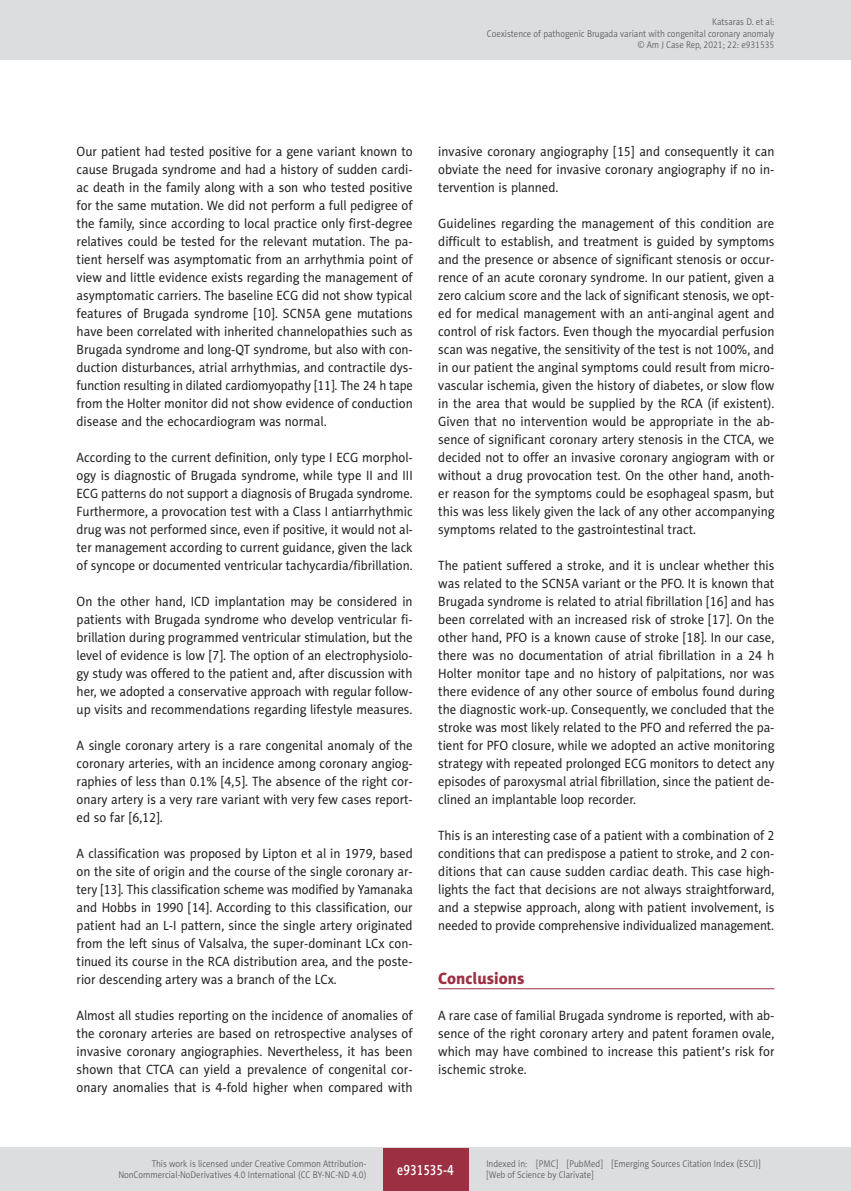
<style>
.page{position:relative;width:851px;height:1191px;background:#fff}
.page>*{position:absolute;margin:0;border:0;box-sizing:border-box;transform-origin:0 0}
.AJCR_Headline_1{font:16.5px "Naomi Sans EFN Heavy";color:#9d2f42}
.t1{font:15px "Naomi Sans EFN Medium";color:#fff;scale:.8 1}
.AJCR_Body{font:13.5px/18px "Naomi Sans EFN";color:#231f20;text-align:justify;scale:.95 1}
.AJCR_Body-2{font:13.5px/18px "Naomi Sans EFN";color:#231f20;text-align:justify;scale:.94 1}
.t2{font:9.75px/11.2px "Naomi Sans EFN Light";color:#57585a;text-align:right;scale:.9 1}
</style>
<div class="page">
<hr style="left:438px;top:988px;width:336px;height:1px;background:#9d2f42">
<div style="left:0;top:0;width:850px;height:60px;background:#dcdddf"></div>
<hr style="left:850px;top:0;width:1px;height:60px;background:#dcdddf">
<div style="left:0;top:1148px;width:850px;height:43px;background:#dcdddf"></div>
<div style="left:383px;top:1147px;width:85px;height:43px;background:#9d2f42"></div>
<p class="t2" style="left:486px;top:16px;width:321px">Katsaras D. et al:<br>Coexistence of pathogenic Brugada variant with congenital coronary anomaly © Am J Case Rep, 2021; 22: e931535</p>
<p class="AJCR_Body" style="left:77px;top:142px;width:355px">Our patient had tested positive for a gene variant known to cause Brugada syndrome and had a history of sudden cardi&shy;ac death in the family along with a son who tested positive for the same mutation. We did not perform a full pedigree of the family, since according to local practice only first-degree relatives could be tested for the relevant mutation. The pa&shy;tient herself was asymptomatic from an arrhythmia point of view and little evidence exists regarding the management of asymptomatic carriers. The baseline ECG did not show typical features of Brugada syndrome [10]. SCN5A gene mutations have been correlated with inherited channelopathies such as Brugada syndrome and long-QT syndrome, but also with con&shy;duction disturbances, atrial arrhythmias, and contractile dys&shy;function resulting in dilated cardiomyopathy [11]. The 24 h tape from the Holter monitor did not show evidence of conduction disease and the echocardiogram was normal.</p>
<p class="AJCR_Body" style="left:77px;top:448px;width:355px">According to the current definition, only type I ECG morphol&shy;ogy is diagnostic of Brugada syndrome, while type II and III ECG patterns do not support a diagnosis of Brugada syndrome.<br>Furthermore, a provocation test with a Class I antiarrhythmic drug was not performed since, even if positive, it would not al&shy;ter management according to current guidance, given the lack of syncope or documented ventricular tachycardia/fibrillation.</p>
<p class="AJCR_Body" style="left:77px;top:592px;width:355px">On the other hand, ICD implantation may be considered in patients with Brugada syndrome who develop ventricular fi&shy;brillation during programmed ventricular stimulation, but the level of evidence is low [7]. The option of an electrophysiolo&shy;gy study was offered to the patient and, after discussion with her, we adopted a conservative approach with regular follow&shy;up visits and recommendations regarding lifestyle measures.</p>
<p class="AJCR_Body" style="left:77px;top:736px;width:355px">A single coronary artery is a rare congenital anomaly of the coronary arteries, with an incidence among coronary angiog&shy;raphies of less than 0.1% [4,5]. The absence of the right cor&shy;onary artery is a very rare variant with very few cases report&shy;ed so far [6,12].</p>
<p class="AJCR_Body" style="left:77px;top:844px;width:355px">A classification was proposed by Lipton et al in 1979, based on the site of origin and the course of the single coronary ar&shy;tery [13]. This classification scheme was modified by Yamanaka and Hobbs in 1990 [14]. According to this classification, our patient had an L-I pattern, since the single artery originated from the left sinus of Valsalva, the super-dominant LCx con&shy;tinued its course in the RCA distribution area, and the poste&shy;rior descending artery was a branch of the LCx.</p>
<p class="AJCR_Body" style="left:77px;top:1006px;width:355px">Almost all studies reporting on the incidence of anomalies of the coronary arteries are based on retrospective analyses of invasive coronary angiographies. Nevertheless, it has been shown that CTCA can yield a prevalence of congenital cor&shy;onary anomalies that is 4-fold higher when compared with</p>
<p class="AJCR_Body" style="left:438px;top:142px;width:355px">invasive coronary angiography [15] and consequently it can obviate the need for invasive coronary angiography if no in&shy;tervention is planned.</p>
<p class="AJCR_Body" style="left:438px;top:214px;width:355px">Guidelines regarding the management of this condition are difficult to establish, and treatment is guided by symptoms and the presence or absence of significant stenosis or occur&shy;rence of an acute coronary syndrome. In our patient, given a zero calcium score and the lack of significant stenosis, we opt&shy;ed for medical management with an anti-anginal agent and control of risk factors. Even though the myocardial perfusion scan was negative, the sensitivity of the test is not 100%, and in our patient the anginal symptoms could result from micro&shy;vascular ischemia, given the history of diabetes, or slow flow in the area that would be supplied by the RCA (if existent).<br>Given that no intervention would be appropriate in the ab&shy;sence of significant coronary artery stenosis in the CTCA, we decided not to offer an invasive coronary angiogram with or without a drug provocation test. On the other hand, anoth&shy;er reason for the symptoms could be esophageal spasm, but this was less likely given the lack of any other accompanying symptoms related to the gastrointestinal tract.</p>
<p class="AJCR_Body" style="left:438px;top:556px;width:355px">The patient suffered a stroke, and it is unclear whether this was related to the SCN5A variant or the PFO. It is known that Brugada syndrome is related to atrial fibrillation [16] and has been correlated with an increased risk of stroke [17]. On the other hand, PFO is a known cause of stroke [18]. In our case, there was no documentation of atrial fibrillation in a 24 h Holter monitor tape and no history of palpitations, nor was there evidence of any other source of embolus found during the diagnostic work-up. Consequently, we concluded that the stroke was most likely related to the PFO and referred the pa&shy;tient for PFO closure, while we adopted an active monitoring strategy with repeated prolonged ECG monitors to detect any episodes of paroxysmal atrial fibrillation, since the patient de&shy;clined an implantable loop recorder.</p>
<p class="AJCR_Body-2" style="left:438px;top:826px;width:359px">This is an interesting case of a patient with a combination of 2 conditions that can predispose a patient to stroke, and 2 con&shy;ditions that can cause sudden cardiac death. This case high&shy;lights the fact that decisions are not always straightforward, and a stepwise approach, along with patient involvement, is needed to provide comprehensive individualized management.</p>
<p class="AJCR_Headline_1" style="left:438px;top:968px;width:88px">Conclusions</p>
<p class="AJCR_Body-2" style="left:438px;top:1006px;width:359px">A rare case of familial Brugada syndrome is reported, with ab&shy;sence of the right coronary artery and patent foramen ovale, which may have combined to increase this patient’s risk for ischemic stroke.</p>
<p class="t2" style="left:118px;top:1158px;width:277px">This work is licensed under Creative Common Attribution-<br>NonCommercial-NoDerivatives 4.0 International (CC BY-NC-ND 4.0)</p>
<p class="t1" style="left:397px;top:1160px;width:72px">e931535-4</p>
<p class="t2" style="left:486px;top:1158px;width:306px;text-align:left">Indexed in: [PMC] [PubMed] [Emerging Sources Citation Index (ESCI)] [Web of Science by Clarivate]</p>
</div>
